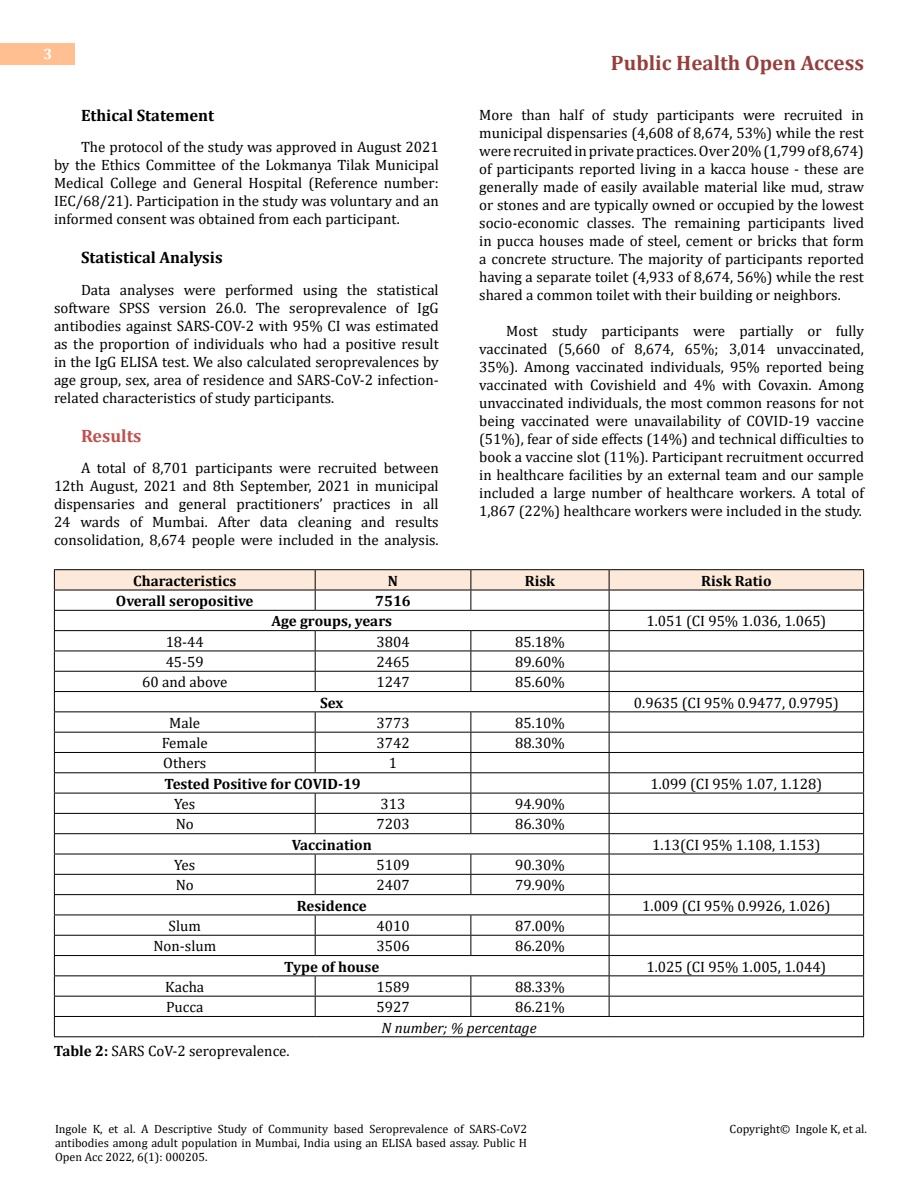
<style>
.page{position:relative;width:918px;height:1188px;background:#fff}
.page>*{position:absolute;margin:0;border:0;box-sizing:border-box;transform-origin:0 0}
.t1{font:700 21px "Cambria";color:#953f3c}
.t2{font:700 18px "Cambria";color:#c0504d}
.t3{font:700 16.5px "Cambria";color:#000}
.t4{font:15px/18px "Cambria";color:#000;text-align:justify}
.t5{font:700 15px/20.2px "Cambria";color:#000}
.t6{font:italic 15px "Cambria";color:#000}
.t7{font:700 15px "Cambria";color:#fff}
.t8{font:12px/14.4px "Cambria";color:#000;text-align:justify}
.s1{font-weight:700}
</style>
<div class="page">
<div style="left:0;top:43px;width:75px;height:21px;background:#ffbf91"></div>
<hr style="left:54px;top:569px;width:261px;height:1px;background:#000">
<hr style="left:315px;top:569px;width:156px;height:1px;background:#000">
<hr style="left:471px;top:569px;width:138px;height:1px;background:#000">
<hr style="left:609px;top:569px;width:255px;height:1px;background:#000">
<svg style="left:54px;top:570px;width:810px;height:466px"></svg>
<hr style="left:54px;top:1036px;width:261px;height:1px;background:#000">
<hr style="left:315px;top:1036px;width:156px;height:1px;background:#000">
<hr style="left:471px;top:1036px;width:138px;height:1px;background:#000">
<hr style="left:609px;top:1036px;width:255px;height:1px;background:#000">
<p class="t7" style="left:44px;top:44px;width:10px">3</p>
<p class="t3" style="left:81px;top:104px;width:135px">Ethical Statement</p>
<p class="t4" style="left:54px;top:138px;width:386px;text-indent:27px">The protocol of the study was approved in August 2021 by the Ethics Committee of the Lokmanya Tilak Municipal Medical College and General Hospital (Reference number:<br>IEC/68/21). Participation in the study was voluntary and an informed consent was obtained from each participant.</p>
<p class="t3" style="left:81px;top:246px;width:143px">Statistical Analysis</p>
<p class="t4" style="left:54px;top:281px;width:386px;text-indent:27px">Data analyses were performed using the statistical software SPSS version 26.0. The seroprevalence of IgG antibodies against SARS-COV-2 with 95% CI was estimated as the proportion of individuals who had a positive result in the IgG ELISA test. We also calculated seroprevalences by age group, sex, area of residence and SARS-CoV-2 infection&shy;related characteristics of study participants.</p>
<p class="t2" style="left:81px;top:423px;width:62px">Results</p>
<p class="t4" style="left:54px;top:459px;width:386px;text-indent:27px">A total of 8,701 participants were recruited between 12th August, 2021 and 8th September, 2021 in municipal dispensaries and general practitioners’ practices in all 24 wards of Mumbai. After data cleaning and results consolidation, 8,674 people were included in the analysis.</p>
<h1 class="t1" style="left:611px;top:48px;width:255px">Public Health Open Access</h1>
<p class="t4" style="left:479px;top:105px;width:386px">More than half of study participants were recruited in municipal dispensaries (4,608 of 8,674, 53%) while the rest were recruited in private practices. Over 20% (1,799 of 8,674) of participants reported living in a kacca house - these are generally made of easily available material like mud, straw or stones and are typically owned or occupied by the lowest socio-economic classes. The remaining participants lived in pucca houses made of steel, cement or bricks that form a concrete structure. The majority of participants reported having a separate toilet (4,933 of 8,674, 56%) while the rest shared a common toilet with their building or neighbors.</p>
<p class="t4" style="left:479px;top:321px;width:386px;text-indent:27px">Most study participants were partially or fully vaccinated (5,660 of 8,674, 65%; 3,014 unvaccinated, 35%). Among vaccinated individuals, 95% reported being vaccinated with Covishield and 4% with Covaxin. Among unvaccinated individuals, the most common reasons for not being vaccinated were unavailability of COVID-19 vaccine (51%), fear of side effects (14%) and technical difficulties to book a vaccine slot (11%). Participant recruitment occurred in healthcare facilities by an external team and our sample included a large number of healthcare workers. A total of 1,867 (22%) healthcare workers were included in the study.</p>
<p class="t5" style="left:133px;top:570px;width:105px">Characteristics</p>
<p class="t5" style="left:388px;top:570px;width:12px">N</p>
<p class="t5" style="left:525px;top:570px;width:32px">Risk</p>
<p class="t5" style="left:701px;top:570px;width:72px">Risk Ratio</p>
<p class="t5" style="left:116px;top:590px;width:139px">Overall seropositive</p>
<p class="t5" style="left:271px;top:590px;width:141px;text-indent:104px">7516<br>Age groups, years</p>
<p class="t4" style="left:646px;top:612px;width:181px">1.051 (CI 95% 1.036, 1.065)</p>
<p class="t4" style="left:166px;top:632px;width:40px">18-44</p>
<p class="t4" style="left:376px;top:632px;width:35px">3804</p>
<p class="t4" style="left:515px;top:632px;width:51px">85.18%</p>
<p class="t4" style="left:166px;top:653px;width:40px">45-59</p>
<p class="t4" style="left:376px;top:653px;width:35px">2465</p>
<p class="t4" style="left:515px;top:653px;width:51px">89.60%</p>
<p class="t4" style="left:142px;top:673px;width:87px">60 and above</p>
<p class="t4" style="left:376px;top:673px;width:35px">1247</p>
<p class="t4" style="left:515px;top:673px;width:51px">85.60%</p>
<p class="t5" style="left:320px;top:692px;width:25px">Sex</p>
<p class="t4" style="left:634px;top:693px;width:206px">0.9635 (CI 95% 0.9477, 0.9795)</p>
<p class="t4" style="left:169px;top:714px;width:32px">Male</p>
<p class="t4" style="left:376px;top:714px;width:35px">3773</p>
<p class="t4" style="left:515px;top:714px;width:51px">85.10%</p>
<p class="t4" style="left:162px;top:734px;width:47px">Female</p>
<p class="t4" style="left:376px;top:734px;width:35px">3742</p>
<p class="t4" style="left:515px;top:734px;width:51px">88.30%</p>
<p class="t4" style="left:163px;top:754px;width:45px">Others</p>
<p class="t4" style="left:389px;top:754px;width:10px">1</p>
<p class="t5" style="left:164px;top:773px;width:198px">Tested Positive for COVID-19</p>
<p class="t4" style="left:651px;top:775px;width:173px">1.099 (CI 95% 1.07, 1.128)</p>
<p class="t4" style="left:174px;top:795px;width:22px">Yes</p>
<p class="t4" style="left:381px;top:795px;width:26px">313</p>
<p class="t4" style="left:515px;top:795px;width:51px">94.90%</p>
<p class="t4" style="left:176px;top:815px;width:20px">No</p>
<p class="t4" style="left:376px;top:815px;width:35px">7203</p>
<p class="t4" style="left:515px;top:815px;width:51px">86.30%</p>
<p class="t5" style="left:292px;top:834px;width:82px">Vaccination</p>
<p class="t4" style="left:652px;top:836px;width:170px">1.13(CI 95% 1.108, 1.153)</p>
<p class="t4" style="left:174px;top:856px;width:22px">Yes</p>
<p class="t4" style="left:376px;top:856px;width:35px">5109</p>
<p class="t4" style="left:515px;top:856px;width:51px">90.30%</p>
<p class="t4" style="left:176px;top:876px;width:20px">No</p>
<p class="t4" style="left:376px;top:876px;width:35px">2407</p>
<p class="t4" style="left:515px;top:876px;width:51px">79.90%</p>
<p class="t5" style="left:297px;top:895px;width:72px">Residence</p>
<p class="t4" style="left:642px;top:896px;width:190px">1.009 (CI 95% 0.9926, 1.026)</p>
<p class="t4" style="left:169px;top:917px;width:34px">Slum</p>
<p class="t4" style="left:376px;top:917px;width:35px">4010</p>
<p class="t4" style="left:515px;top:917px;width:51px">87.00%</p>
<p class="t4" style="left:153px;top:937px;width:64px">Non-slum</p>
<p class="t4" style="left:376px;top:937px;width:35px">3506</p>
<p class="t4" style="left:515px;top:937px;width:51px">86.20%</p>
<p class="t5" style="left:284px;top:956px;width:97px">Type of house</p>
<p class="t4" style="left:646px;top:957px;width:181px">1.025 (CI 95% 1.005, 1.044)</p>
<p class="t4" style="left:165px;top:978px;width:40px">Kacha</p>
<p class="t4" style="left:376px;top:978px;width:35px">1589</p>
<p class="t4" style="left:515px;top:978px;width:51px">88.33%</p>
<p class="t4" style="left:166px;top:998px;width:39px">Pucca</p>
<p class="t4" style="left:376px;top:998px;width:35px">5927</p>
<p class="t4" style="left:515px;top:998px;width:51px">86.21%</p>
<p class="t6" style="left:381px;top:1017px;width:157px">N number; % percentage</p>
<p class="t4" style="left:54px;top:1042px;width:237px"><span class="s1">Table 2:</span> SARS CoV-2 seroprevalence.</p>
<p class="t8" style="left:55px;top:1121px;width:473px">Ingole K, et al. A Descriptive Study of Community based Seroprevalence of SARS-CoV2 antibodies among adult population in Mumbai, India using an ELISA based assay. Public H Open Acc 2022, 6(1): 000205.</p>
<p class="t8" style="left:730px;top:1121px;width:139px">Copyright© Ingole K, et al.</p>
</div>
